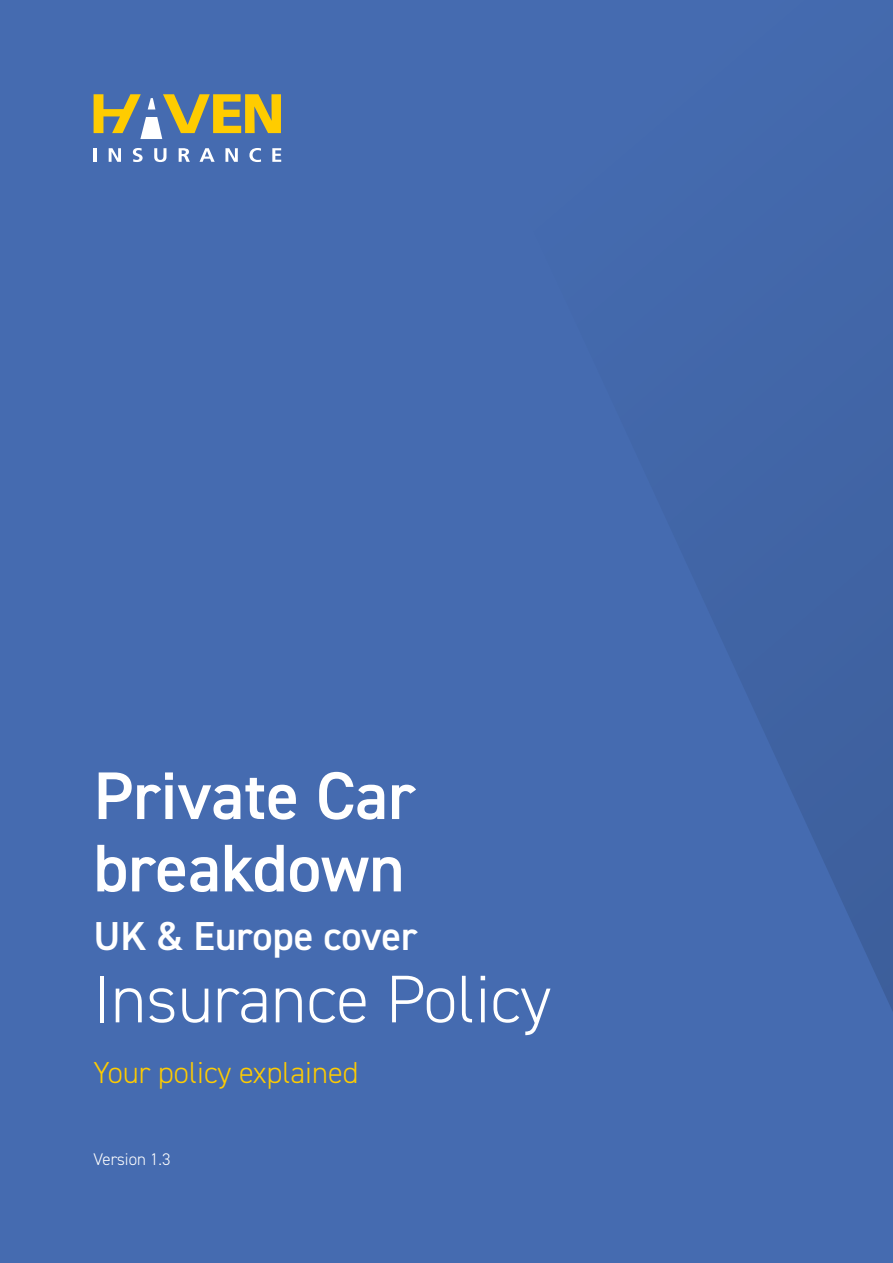
<style>
.page{position:relative;width:893px;height:1263px;background:#456bb0}
.page>*{position:absolute;margin:0;border:0;box-sizing:border-box;transform-origin:0 0}
.t1{font:600 67.5px/72.3px "DIN2014";color:#fff}
.t2{font:300 67.5px "DIN2014";color:#fff}
.t3{font:600 40.5px "DIN2014";color:#fff}
.t4{font:300 30.3px "DIN2014";color:#fc0}
.t5{font:300 16.8px "DIN2014";color:#fff}
</style>
<div class="page">
<svg style="left:701px;top:429px;width:192px;height:582px"></svg>
<svg style="left:94px;top:94px;width:187px;height:45px"></svg>
<hr style="left:94px;top:148px;width:3px;height:14px;background:#fff">
<svg style="left:109px;top:148px;width:12px;height:14px"></svg>
<svg style="left:133px;top:148px;width:10px;height:14px"></svg>
<svg style="left:154px;top:148px;width:12px;height:14px"></svg>
<svg style="left:179px;top:148px;width:11px;height:14px"></svg>
<svg style="left:200px;top:148px;width:15px;height:14px"></svg>
<svg style="left:225px;top:148px;width:13px;height:14px"></svg>
<svg style="left:249px;top:148px;width:12px;height:14px"></svg>
<svg style="left:272px;top:148px;width:9px;height:14px"></svg>
<p class="t1" style="left:94px;top:758px;width:323px">Private Car breakdown</p>
<p class="t3" style="left:94px;top:909px;width:325px">UK &amp; Europe cover</p>
<p class="t2" style="left:94px;top:958px;width:459px">Insurance Policy</p>
<p class="t4" style="left:94px;top:1054px;width:266px">Your policy explained</p>
<p class="t5" style="left:94px;top:1148px;width:78px">Version 1.3</p>
</div>
